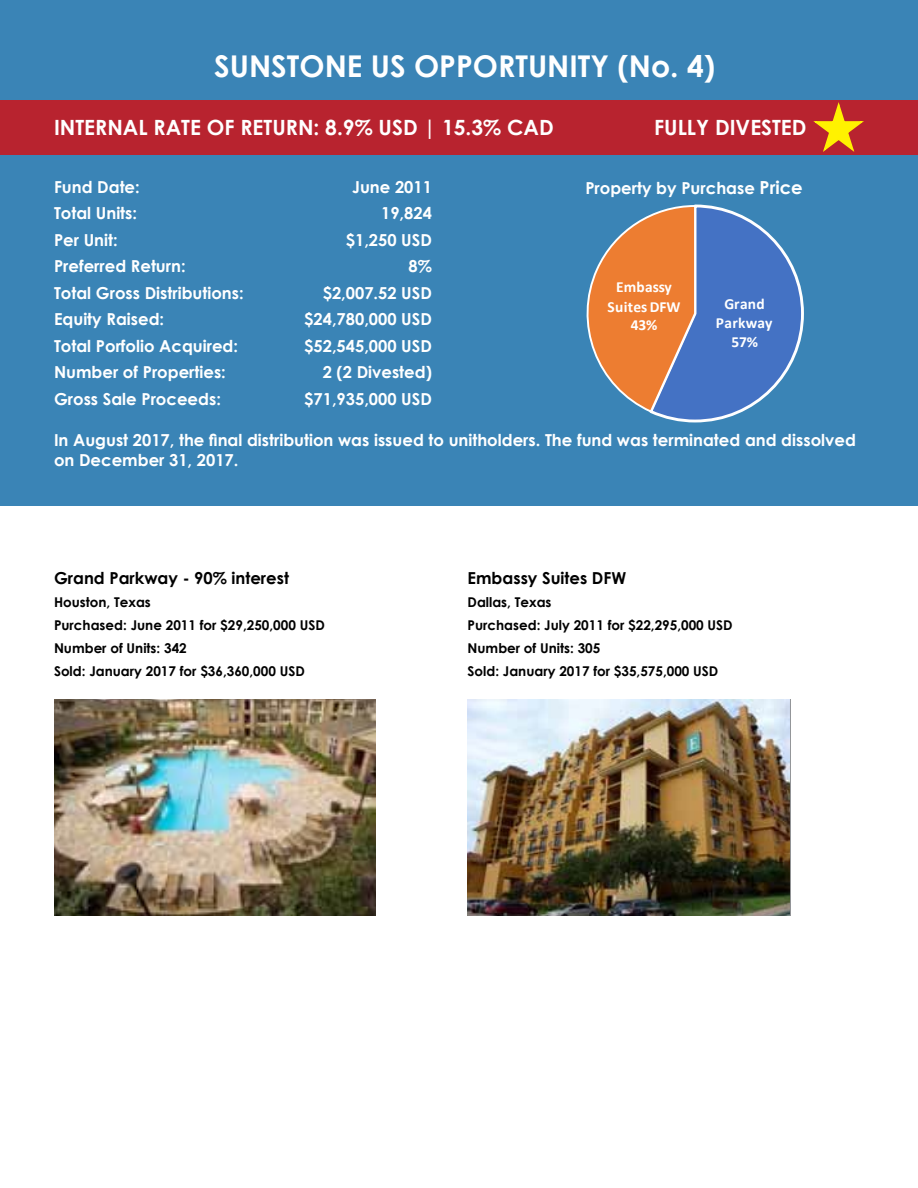
<style>
.page{position:relative;width:918px;height:1188px;background:#fff}
.page>*{position:absolute;margin:0;border:0;box-sizing:border-box;transform-origin:0 0}
.t1{font:700 30px "Century Gothic";color:#fff}
.t2{font:700 21px "Century Gothic";color:#fff}
.t3{font:700 16.5px/19.8px "Century Gothic";color:#fff}
.t4{font:700 16.5px "Century Gothic";color:#000}
.t5{font:700 15.45px/18.9px "Calibri";letter-spacing:.005em;color:#fff;text-align:center}
.t6{font:700 13.5px/23px "Century Gothic";color:#000}
.s1{font-size:18px}
</style>
<div class="page">
<div style="left:0;top:0;width:918px;height:505px;background:#3a84b6"></div>
<div style="left:0;top:100px;width:918px;height:54px;background:#b8232f"></div>
<svg style="left:813px;top:103px;width:51px;height:49px"></svg>
<img style="left:54px;top:700px;width:322px;height:216px">
<img style="left:468px;top:700px;width:322px;height:216px">
<svg style="left:586px;top:204px;width:218px;height:219px"></svg>
<h1 class="t1" style="left:214px;top:43px;width:502px">SUNSTONE US OPPORTUNITY (No. 4)</h1>
<p class="t2" style="left:54px;top:111px;width:501px">INTERNAL RATE OF RETURN: 8.9% USD | 15.3% CAD</p>
<p class="t2" style="left:654px;top:111px;width:154px">FULLY DIVESTED</p>
<p class="t3" style="left:585px;top:177px;width:219px">Property by Purchase <span class="s1">Price</span></p>
<p class="t3" style="left:54px;top:176px;width:87px">Fund Date:</p>
<p class="t3" style="left:352px;top:176px;width:81px">June 2011</p>
<p class="t3" style="left:54px;top:202px;width:85px">Total Units:</p>
<p class="t3" style="left:381px;top:202px;width:52px">19,824</p>
<p class="t3" style="left:54px;top:229px;width:65px">Per Unit:</p>
<p class="t3" style="left:346px;top:229px;width:88px">$1,250 USD</p>
<p class="t3" style="left:54px;top:256px;width:133px">Preferred Return:</p>
<p class="t3" style="left:409px;top:256px;width:25px">8%</p>
<p class="t3" style="left:54px;top:282px;width:191px">Total Gross Distributions:</p>
<p class="t3" style="left:323px;top:282px;width:111px">$2,007.52 USD</p>
<p class="t3" style="left:54px;top:309px;width:112px">Equity Raised:</p>
<p class="t3" style="left:304px;top:309px;width:129px">$24,780,000 USD</p>
<p class="t3" style="left:54px;top:335px;width:186px">Total Porfolio Acquired:</p>
<p class="t3" style="left:304px;top:335px;width:129px">$52,545,000 USD</p>
<p class="t3" style="left:54px;top:362px;width:173px">Number of Properties:</p>
<p class="t3" style="left:323px;top:362px;width:111px">2 (2 Divested)</p>
<p class="t3" style="left:54px;top:388px;width:168px">Gross Sale Proceeds:</p>
<p class="t3" style="left:304px;top:388px;width:129px">$71,935,000 USD</p>
<p class="t3" style="left:54px;top:429px;width:803px">In August 2017, the final distribution was issued to unitholders. The fund was terminated and dissolved on December 31, 2017.</p>
<p class="t5" style="left:608px;top:278px;width:74px">Embassy<br>Suites DFW<br>43%</p>
<p class="t5" style="left:716px;top:294px;width:58px">Grand<br>Parkway<br>57%</p>
<p class="t4" style="left:54px;top:566px;width:236px">Grand Parkway - 90% interest</p>
<p class="t6" style="left:54px;top:590px;width:272px">Houston, Texas<br>Purchased: June 2011 for $29,250,000 USD<br>Number of Units: 342<br>Sold: January 2017 for $36,360,000 USD</p>
<p class="t4" style="left:468px;top:566px;width:160px">Embassy Suites DFW</p>
<p class="t6" style="left:468px;top:590px;width:267px">Dallas, Texas<br>Purchased: July 2011 for $22,295,000 USD<br>Number of Units: 305<br>Sold: January 2017 for $35,575,000 USD</p>
</div>
